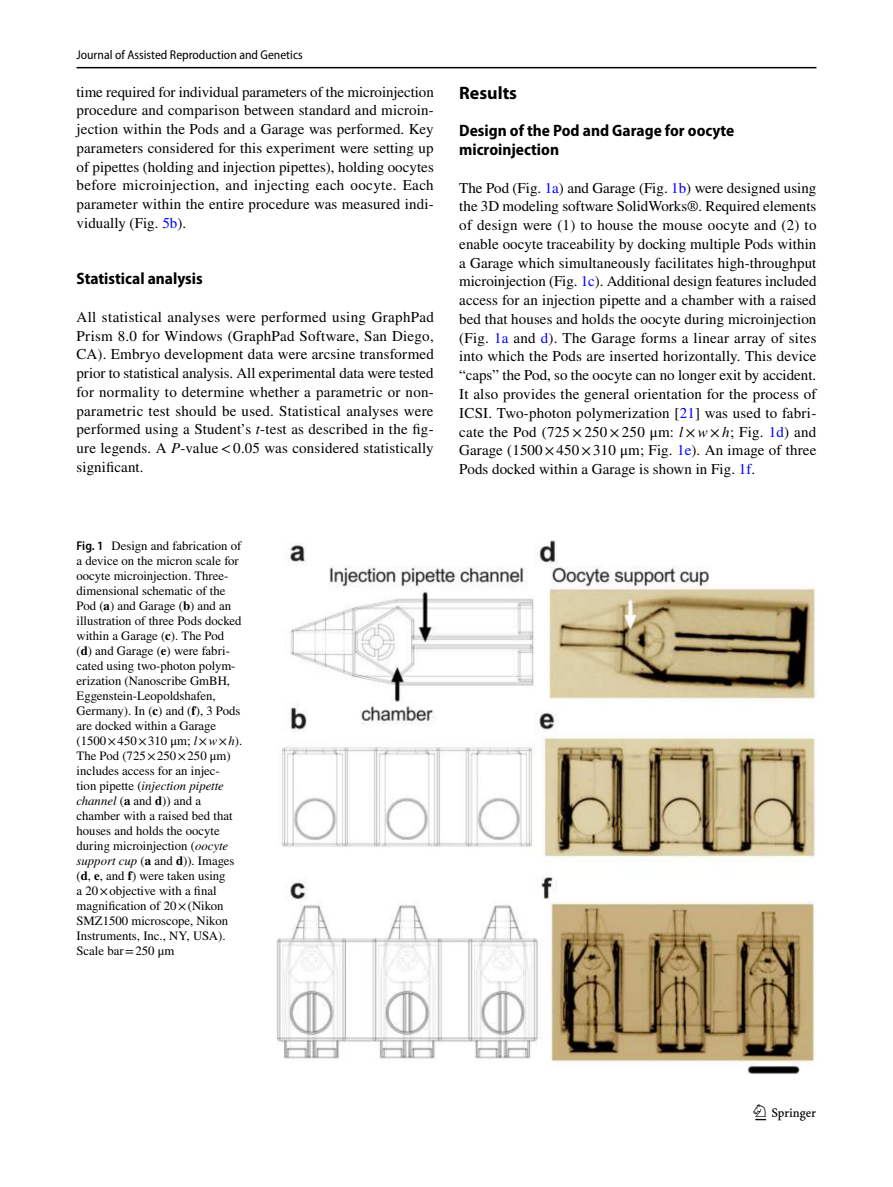
<style>
.page{position:relative;width:893px;height:1187px;background:#fff}
.page>*{position:absolute;margin:0;border:0;box-sizing:border-box;transform-origin:0 0}
.t1{font:22.5px "Springnew Regular 3";color:#000}
.t2{font:700 18px "Myriad Pro";color:#000}
.t3{font:700 semi-condensed 16.5px/18.8px "Myriad Pro";color:#000}
.t4{font:15px/18.8px "STIX";letter-spacing:.01em;color:#000;text-align:justify}
.t5{font:12.75px/15px "STIX";color:#000}
.t6{font:semi-condensed 12.75px "Myriad Pro";color:#000}
.s1{color:#00f}
.s2{font-style:italic}
.s3{font-family:"Myriad Pro";font-weight:600;font-stretch:semi-condensed}
.s4{font-weight:700}
</style>
<div class="page">
<hr style="left:77px;top:67px;width:739px;height:1px;background:#000">
<img style="left:276px;top:540px;width:540px;height:533px">
<p class="t6" style="left:77px;top:48px;width:228px">Journal of Assisted Reproduction and Genetics</p>
<p class="t4" style="left:77px;top:83px;width:359px">time required for individual parameters of the microinjection procedure and comparison between standard and microin&shy;jection within the Pods and a Garage was performed. Key parameters considered for this experiment were setting up of pipettes (holding and injection pipettes), holding oocytes before microinjection, and injecting each oocyte. Each parameter within the entire procedure was measured indi&shy;vidually (Fig. <span class="s1">5b</span>).</p>
<p class="t3" style="left:77px;top:269px;width:128px">Statistical analysis</p>
<p class="t4" style="left:77px;top:308px;width:359px">All statistical analyses were performed using GraphPad Prism 8.0 for Windows (GraphPad Software, San Diego, CA). Embryo development data were arcsine transformed prior to statistical analysis. All experimental data were tested for normality to determine whether a parametric or non&shy;parametric test should be used. Statistical analyses were performed using a Student’s <span class="s2">t</span>-test as described in the fig&shy;ure legends. A <span class="s2">P</span>-value&lt;0.05 was considered statistically significant.</p>
<p class="t5" style="left:77px;top:538px;width:167px"><span class="s3">Fig. 1</span> Design and fabrication of a device on the micron scale for oocyte microinjection. Three&shy;dimensional schematic of the<br>Pod (<span class="s4">a</span>) and Garage (<span class="s4">b</span>) and an illustration of three Pods docked within a Garage (<span class="s4">c</span>). The Pod (<span class="s4">d</span>) and Garage (<span class="s4">e</span>) were fabri&shy;cated using two-photon polym&shy;erization (Nanoscribe GmBH,<br>Eggenstein-Leopoldshafen,<br>Germany). In (<span class="s4">c</span>) and (<span class="s4">f</span>), 3 Pods are docked within a Garage (1500×450×310 μm; <span class="s2">l</span>×<span class="s2">w</span>×<span class="s2">h</span>).<br>The Pod (725×250×250 μm) includes access for an injec&shy;tion pipette (<span class="s2">injection pipette channel</span> (<span class="s4">a</span> and <span class="s4">d</span>)) and a chamber with a raised bed that houses and holds the oocyte during microinjection (<span class="s2">oocyte support cup</span> (<span class="s4">a</span> and <span class="s4">d</span>)). Images (<span class="s4">d</span>, <span class="s4">e</span>, and <span class="s4">f</span>) were taken using<br>a 20×objective with a final magnification of 20×(Nikon<br>SMZ1500 microscope, Nikon<br>Instruments, Inc., NY, USA).<br>Scale bar=250 μm</p>
<p class="t2" style="left:459px;top:81px;width:59px">Results</p>
<p class="t3" style="left:459px;top:122px;width:277px">Design of the Pod and Garage for oocyte microinjection</p>
<p class="t4" style="left:459px;top:179px;width:359px">The Pod (Fig. <span class="s1">1a</span>) and Garage (Fig. <span class="s1">1b</span>) were designed using the 3D modeling software SolidWorks®. Required elements of design were (1) to house the mouse oocyte and (2) to enable oocyte traceability by docking multiple Pods within a Garage which simultaneously facilitates high-throughput microinjection (Fig. <span class="s1">1c</span>). Additional design features included access for an injection pipette and a chamber with a raised bed that houses and holds the oocyte during microinjection (Fig. <span class="s1">1a</span> and <span class="s1">d</span>). The Garage forms a linear array of sites into which the Pods are inserted horizontally. This device “caps” the Pod, so the oocyte can no longer exit by accident.<br>It also provides the general orientation for the process of ICSI. Two-photon polymerization [<span class="s1">21</span>] was used to fabri&shy;cate the Pod (725×250×250 μm: <span class="s2">l</span>×<span class="s2">w</span>×<span class="s2">h</span>; Fig. <span class="s1">1d</span>) and Garage (1500×450×310 μm; Fig. <span class="s1">1e</span>). An image of three Pods docked within a Garage is shown in Fig. <span class="s1">1f</span>.</p>
<h1 class="t1" style="left:755px;top:1104px;width:62px">1 3</h1>
</div>
